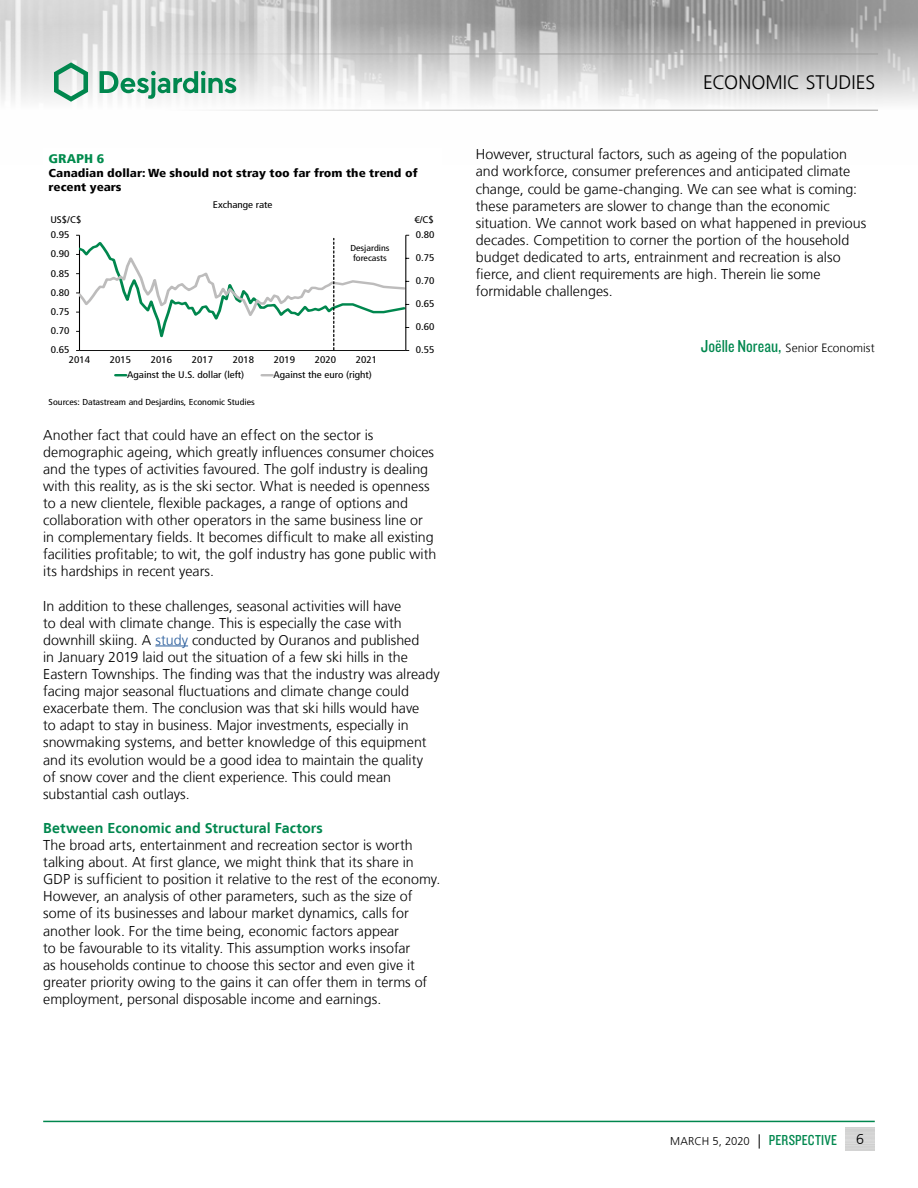
<style>
.page{position:relative;width:918px;height:1188px;background:#fff}
.page>*{position:absolute;margin:0;border:0;box-sizing:border-box;transform-origin:0 0}
.t1{font:300 19.5px "Frutiger LT";letter-spacing:.005em;color:#000}
.t2{font:300 14.25px/17.1px "Frutiger LT";color:#000}
.t3{font:700 14.25px "Frutiger LT";letter-spacing:.005em;color:#00874e}
.t4{font:900 condensed 12.6px "Frutiger LT";color:#008b4d;scale:1.15 1}
.t5{font:300 12px "Frutiger LT";letter-spacing:.01em;color:#000}
.t6{font:900 condensed 11.55px/13.8px "Frutiger LT";color:#000;scale:1.15 1}
.t7{font:300 11.25px "Frutiger LT";letter-spacing:-.005em;color:#000}
.t8{font:condensed 9.6px/19.2px "Frutiger LT";color:#000;text-align:justify;scale:1.15 1}
.t9{font:condensed 8.7px/10.4px "Frutiger LT";color:#000;text-align:center;scale:1.15 1}
.s1{color:#275b9b}
.s2{font-family:"Knockout 29 Junior Ltweight";font-weight:400;font-size:18px;color:#00874e}
.s3{font-size:14.25px}
.s4{font-family:"Knockout 29 Junior Ltweight";font-weight:400;font-size:15px;color:#00874e}
</style>
<div class="page">
<img style="left:0;top:0;width:918px;height:110px">
<hr style="left:0;top:54px;width:878px;height:1px;background:#9d9d9c">
<hr style="left:0;top:110px;width:878px;height:1px;background:#9d9d9c">
<svg style="left:54px;top:62px;width:34px;height:40px"></svg>
<svg style="left:100px;top:71px;width:136px;height:28px"></svg>
<hr style="left:43px;top:1121px;width:832px;height:1px;background:#00874e">
<hr style="left:155px;top:646px;width:33px;height:1px;background:#275b9b">
<svg style="left:115px;top:374px;width:11px;height:3px"></svg>
<svg style="left:262px;top:374px;width:10px;height:3px"></svg>
<svg style="left:76px;top:235px;width:333px;height:116px"></svg>
<p class="t4" style="left:49px;top:151px;width:50px">GRAPH 6</p>
<p class="t6" style="left:49px;top:167px;width:322px">Canadian dollar: We should not stray too far from the trend of recent years</p>
<p class="t8" style="left:213px;top:195px;width:53px">Exchange rate</p>
<p class="t8" style="left:50px;top:210px;width:28px">US$/C$</p>
<p class="t8" style="left:414px;top:210px;width:18px">€/C$</p>
<p class="t9" style="left:350px;top:242px;width:35px">Desjardins forecasts</p>
<p class="t8" style="left:51px;top:225px;width:18px">0.95<br>0.90<br>0.85<br>0.80<br>0.75<br>0.70<br>0.65</p>
<p class="t8" style="left:416px;top:225px;width:18px">0.80</p>
<p class="t8" style="left:416px;top:248px;width:18px">0.75</p>
<p class="t8" style="left:416px;top:271px;width:18px">0.70</p>
<p class="t8" style="left:416px;top:294px;width:18px">0.65</p>
<p class="t8" style="left:416px;top:318px;width:18px">0.60</p>
<p class="t8" style="left:416px;top:341px;width:18px">0.55</p>
<p class="t8" style="left:69px;top:350px;width:20px">2014</p>
<p class="t8" style="left:110px;top:350px;width:20px">2015</p>
<p class="t8" style="left:151px;top:350px;width:20px">2016</p>
<p class="t8" style="left:192px;top:350px;width:20px">2017</p>
<p class="t8" style="left:233px;top:350px;width:20px">2018</p>
<p class="t8" style="left:274px;top:350px;width:20px">2019</p>
<p class="t8" style="left:315px;top:350px;width:20px">2020</p>
<p class="t8" style="left:356px;top:350px;width:20px">2021</p>
<p class="t8" style="left:127px;top:365px;width:103px">Against the U.S. dollar (left)</p>
<p class="t8" style="left:274px;top:365px;width:87px">Against the euro (right)</p>
<p class="t9" style="left:49px;top:397px;width:181px">Sources: Datastream and Desjardins, Economic Studies</p>
<p class="t2" style="left:43px;top:426px;width:332px">Another fact that could have an effect on the sector is</p>
<p class="t2" style="left:43px;top:444px;width:392px">demographic ageing, which greatly influences consumer choices</p>
<p class="t2" style="left:43px;top:461px;width:388px">and the types of activities favoured. The golf industry is dealing with this reality, as is the ski sector. What is needed is openness</p>
<p class="t2" style="left:43px;top:495px;width:366px">to a new clientele, flexible packages, a range of options and</p>
<p class="t2" style="left:43px;top:512px;width:381px">collaboration with other operators in the same business line or</p>
<p class="t2" style="left:43px;top:529px;width:395px">in complementary fields. It becomes difficult to make all existing facilities profitable; to wit, the golf industry has gone public with</p>
<p class="t2" style="left:43px;top:563px;width:173px">its hardships in recent years.</p>
<p class="t2" style="left:43px;top:597px;width:378px">In addition to these challenges, seasonal activities will have<br>to deal with climate change. This is especially the case with downhill skiing. A <span class="s1">study</span> conducted by Ouranos and published in January 2019 laid out the situation of a few ski hills in the</p>
<p class="t2" style="left:43px;top:666px;width:398px">Eastern Townships. The finding was that the industry was already facing major seasonal fluctuations and climate change could</p>
<p class="t2" style="left:43px;top:700px;width:378px">exacerbate them. The conclusion was that ski hills would have to adapt to stay in business. Major investments, especially in</p>
<p class="t2" style="left:43px;top:734px;width:385px">snowmaking systems, and better knowledge of this equipment and its evolution would be a good idea to maintain the quality</p>
<p class="t2" style="left:43px;top:768px;width:349px">of snow cover and the client experience. This could mean substantial cash outlays.</p>
<p class="t3" style="left:43px;top:820px;width:281px">Between Economic and Structural Factors</p>
<p class="t2" style="left:43px;top:837px;width:371px">The broad arts, entertainment and recreation sector is worth</p>
<p class="t2" style="left:43px;top:854px;width:399px">talking about. At first glance, we might think that its share in<br>GDP is sufficient to position it relative to the rest of the economy.</p>
<p class="t2" style="left:43px;top:888px;width:386px">However, an analysis of other parameters, such as the size of some of its businesses and labour market dynamics, calls for another look. For the time being, economic factors appear<br>to be favourable to its vitality. This assumption works insofar<br>as households continue to choose this sector and even give it greater priority owing to the gains it can offer them in terms of employment, personal disposable income and earnings.</p>
<h1 class="t1" style="left:703px;top:72px;width:174px">ECONOMIC STUDIES</h1>
<p class="t2" style="left:476px;top:146px;width:392px">However, structural factors, such as ageing of the population and workforce, consumer preferences and anticipated climate change, could be game-changing. We can see what is coming: these parameters are slower to change than the economic situation. We cannot work based on what happened in previous decades. Competition to corner the portion of the household budget dedicated to arts, entrainment and recreation is also</p>
<p class="t2" style="left:476px;top:266px;width:346px">fierce, and client requirements are high. Therein lie some</p>
<p class="t2" style="left:476px;top:283px;width:138px">formidable challenges.</p>
<p class="t5" style="left:701px;top:341px;width:175px"><span class="s2">Joëlle Noreau,</span> Senior Economist</p>
<p class="t7" style="left:670px;top:1135px;width:168px">MARCH 5, 2020 <span class="s3">|</span> <span class="s4">PERSPECTIVE</span></p>
<p class="t2" style="left:856px;top:1131px;width:9px">6</p>
</div>
